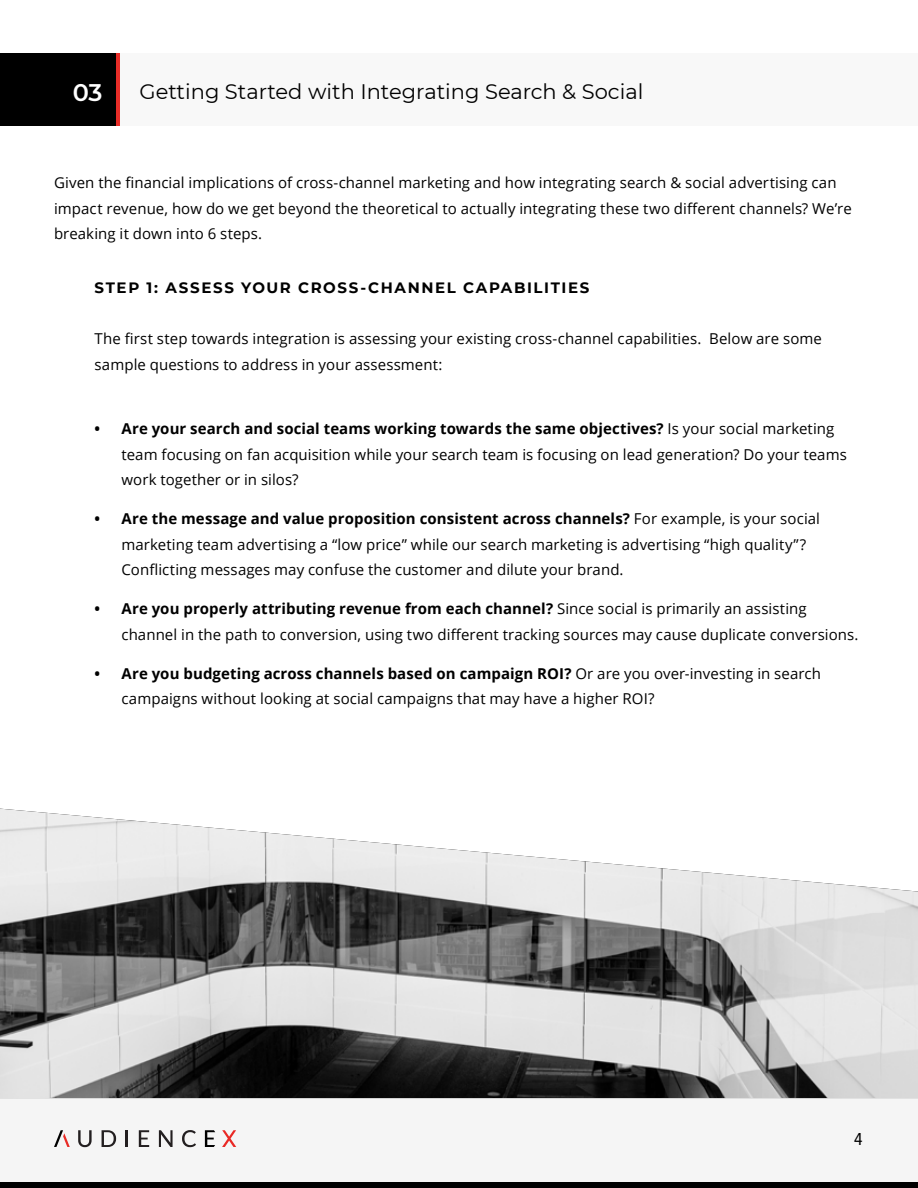
<style>
.page{position:relative;width:918px;height:1188px;background:#fff}
.page>*{position:absolute;margin:0;border:0;box-sizing:border-box;transform-origin:0 0}
.t1{font:27px "Raleway";color:#fff}
.t2{font:600 24px "Montserrat";color:#fff}
.t3{font:21px "Montserrat";color:#000}
.t4{font:18px "Proxima Nova Cond";color:#000}
.t5{font:15px/25.5px "Open Sans";letter-spacing:.005em;color:#000}
.t6{font:700 15px "Montserrat";letter-spacing:.11em;color:#000}
.s1{font-weight:700}
</style>
<div class="page">
<div style="left:0;top:1098px;width:918px;height:90px;background:#f5f5f5"></div>
<svg style="left:222px;top:1130px;width:14px;height:17px"></svg>
<svg style="left:78px;top:1130px;width:14px;height:17px"></svg>
<svg style="left:102px;top:1130px;width:14px;height:17px"></svg>
<hr style="left:125px;top:1130px;width:3px;height:17px;background:#231f20">
<svg style="left:139px;top:1130px;width:10px;height:17px"></svg>
<svg style="left:159px;top:1130px;width:14px;height:17px"></svg>
<svg style="left:182px;top:1130px;width:14px;height:17px"></svg>
<svg style="left:205px;top:1130px;width:10px;height:17px"></svg>
<svg style="left:54px;top:1130px;width:16px;height:17px"></svg>
<div style="left:0;top:1182px;width:918px;height:6px;background:#000"></div>
<div style="left:116px;top:53px;width:802px;height:72px;background:#f8f8f8"></div>
<div style="left:0;top:53px;width:116px;height:72px;background:#000"></div>
<hr style="left:116px;top:53px;width:4px;height:72px;background:#e82c27">
<img style="left:0;top:809px;width:918px;height:289px">
<h2 class="t2" style="left:73px;top:75px;width:31px">03</h2>
<h3 class="t3" style="left:139px;top:77px;width:506px">Getting Started with Integrating Search &amp; Social</h3>
<h1 class="t1" style="left:69px;top:88px;width:32px">03</h1>
<p class="t5" style="left:54px;top:170px;width:799px">Given the financial implications of cross-channel marketing and how integrating search &amp; social advertising can impact revenue, how do we get beyond the theoretical to actually integrating these two different channels? We’re breaking it down into 6 steps.</p>
<p class="t6" style="left:94px;top:277px;width:496px">STEP 1: ASSESS YOUR CROSS-CHANNEL CAPABILITIES</p>
<p class="t5" style="left:94px;top:326px;width:729px">The first step towards integration is assessing your existing cross-channel capabilities. Below are some sample questions to address in your assessment:</p>
<p class="t5" style="left:122px;top:416px;width:727px;text-indent:-27px"><span class="s1">• Are your search and social teams working towards the same objectives?</span> Is your social marketing team focusing on fan acquisition while your search team is focusing on lead generation? Do your teams work together or in silos?</p>
<p class="t5" style="left:122px;top:506px;width:700px;text-indent:-27px"><span class="s1">• Are the message and value proposition consistent across channels?</span> For example, is your social marketing team advertising a “low price” while our search marketing is advertising “high quality”?<br>Conflicting messages may confuse the customer and dilute your brand.</p>
<p class="t5" style="left:122px;top:596px;width:739px;text-indent:-27px"><span class="s1">• Are you properly attributing revenue from each channel?</span> Since social is primarily an assisting channel in the path to conversion, using two different tracking sources may cause duplicate conversions.</p>
<p class="t5" style="left:122px;top:660px;width:701px;text-indent:-27px"><span class="s1">• Are you budgeting across channels based on campaign ROI?</span> Or are you over-investing in search campaigns without looking at social campaigns that may have a higher ROI?</p>
<p class="t4" style="left:854px;top:1126px;width:10px">4</p>
</div>
